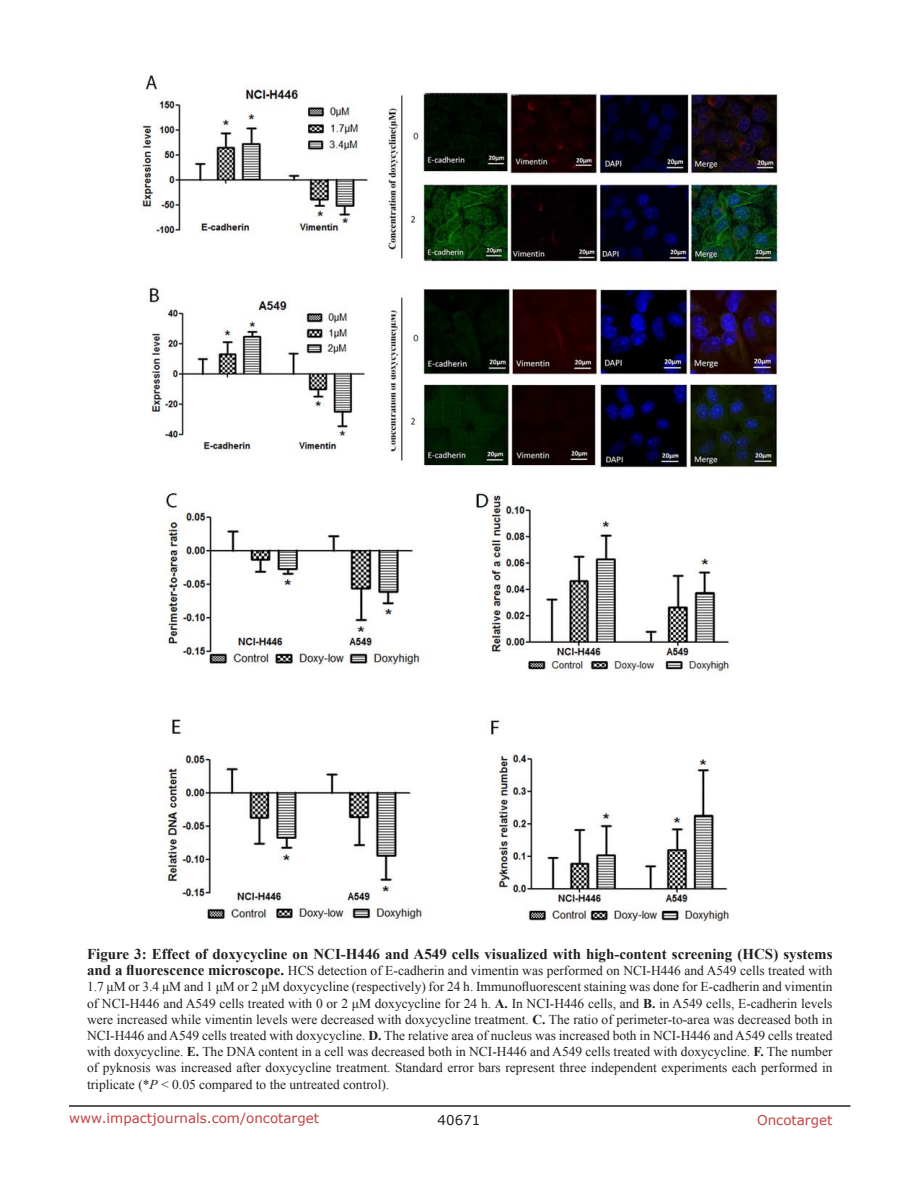
<style>
.page{position:relative;width:918px;height:1188px;background:#fff}
.page>*{position:absolute;margin:0;border:0;box-sizing:border-box;transform-origin:0 0}
.FigureText{font:700 15px "Times New Roman";color:#231f20}
.FigureText-2{font:13.5px/16.2px "Times New Roman";color:#231f20;text-align:justify}
.t1{font:13.5px "Verdana";color:#c24141}
.t2{font:13.5px "Verdana";color:#231f20}
.s1{font-weight:700;font-size:15px}
.s2{font-weight:700}
.s3{font-style:italic}
</style>
<div class="page">
<hr style="left:69px;top:1105px;width:781px;height:2px;background:#231f20">
<img style="left:141px;top:75px;width:638px;height:849px">
<p class="FigureText" style="left:87px;top:944px;width:747px">Figure 3: Effect of doxycycline on NCI-H446 and A549 cells visualized with high-content screening (HCS) systems</p>
<p class="FigureText-2" style="left:87px;top:962px;width:747px"><span class="s1">and a fluorescence microscope.</span> HCS detection of E-cadherin and vimentin was performed on NCI-H446 and A549 cells treated with 1.7 μM or 3.4 μM and 1 μM or 2 μM doxycycline (respectively) for 24 h. Immunofluorescent staining was done for E-cadherin and vimentin of NCI-H446 and A549 cells treated with 0 or 2 μM doxycycline for 24 h. <span class="s2">A.</span> In NCI-H446 cells, and <span class="s2">B.</span> in A549 cells, E-cadherin levels were increased while vimentin levels were decreased with doxycycline treatment. <span class="s2">C.</span> The ratio of perimeter-to-area was decreased both in NCI-H446 and A549 cells treated with doxycycline. <span class="s2">D.</span> The relative area of nucleus was increased both in NCI-H446 and A549 cells treated with doxycycline. <span class="s2">E.</span> The DNA content in a cell was decreased both in NCI-H446 and A549 cells treated with doxycycline. <span class="s2">F.</span> The number of pyknosis was increased after doxycycline treatment. Standard error bars represent three independent experiments each performed in triplicate (*<span class="s3">P</span> &lt; 0.05 compared to the untreated control).</p>
<p class="t1" style="left:69px;top:1109px;width:252px">www.impactjournals.com/oncotarget</p>
<p class="t2" style="left:438px;top:1111px;width:44px">40671</p>
<p class="t1" style="left:757px;top:1111px;width:77px">Oncotarget</p>
</div>
